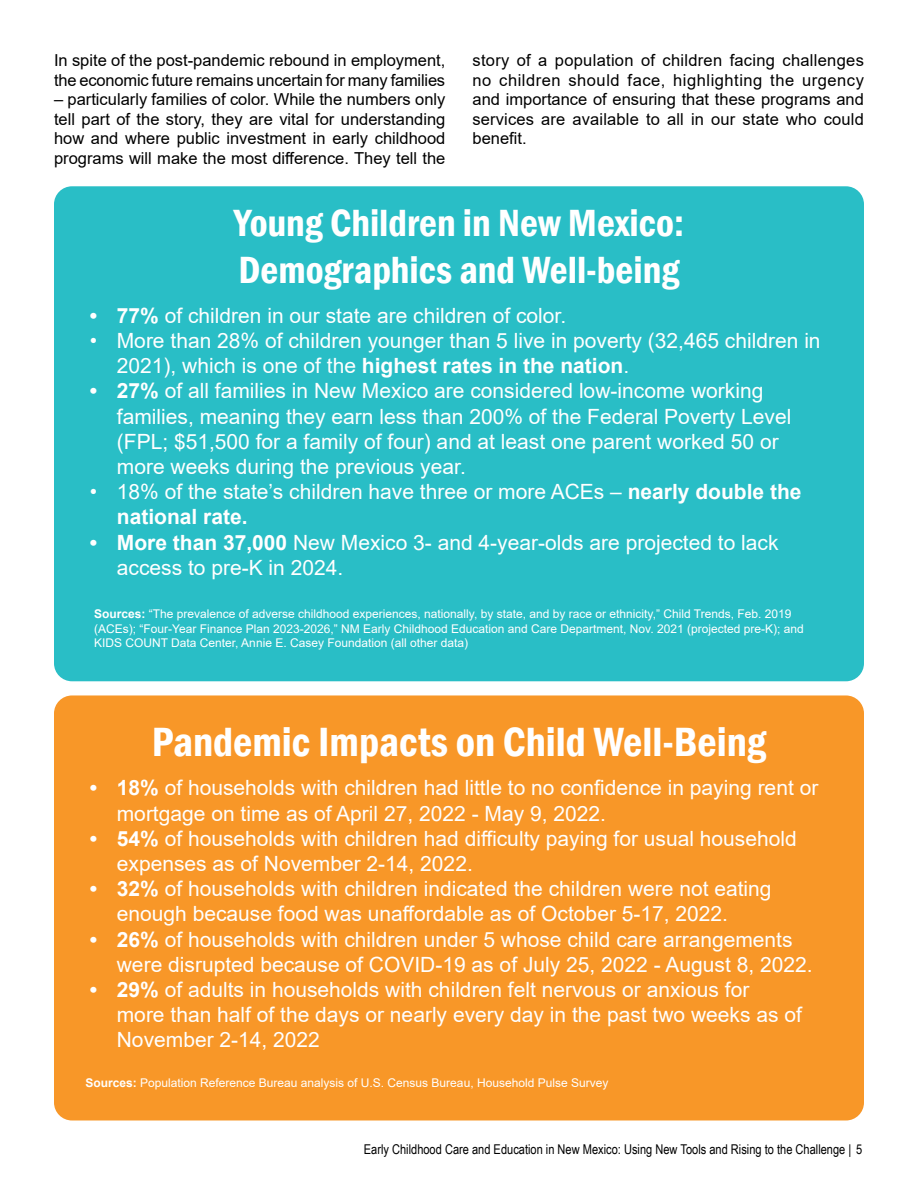
<style>
.page{position:relative;width:918px;height:1188px;background:#fff}
.page>*{position:absolute;margin:0;border:0;box-sizing:border-box;transform-origin:0 0}
.t1{font:600 condensed 42px "Franklin Gothic";color:#fff}
.t2{font:600 condensed 39px/46.8px "Franklin Gothic";color:#fff}
.t3{font:21px/25.2px "Arial";color:#fff}
.t4{font:16.5px/19.5px "Arial";color:#000;text-align:justify}
.t5{font:13.5px "Arial Narrow";color:#000}
.t6{font:12px/14.4px "Arial";color:#fff}
.s1{font-weight:700}
</style>
<div class="page">
<div style="left:54px;top:186px;width:810px;height:495px;background:#29bec6;border-radius:18px"></div>
<div style="left:54px;top:695px;width:810px;height:425px;background:#f89728;border-radius:18px"></div>
<p class="t4" style="left:54px;top:50px;width:393px">In spite of the post-pandemic rebound in employment, the economic future remains uncertain for many families</p>
<p class="t4" style="left:54px;top:89px;width:393px">– particularly families of color. While the numbers only tell part of the story, they are vital for understanding how and where public investment in early childhood programs will make the most difference. They tell the</p>
<p class="t4" style="left:473px;top:50px;width:393px">story of a population of children facing challenges no children should face, highlighting the urgency and importance of ensuring that these programs and services are available to all in our state who could benefit.</p>
<h2 class="t2" style="left:234px;top:199px;width:451px">Young Children in New Mexico:<br>Demographics and Well-being</h2>
<p class="t3" style="left:90px;top:303px;width:478px"><span class="s1">• 77%</span> of children in our state are children of color.</p>
<p class="t3" style="left:117px;top:328px;width:705px;text-indent:-27px">• More than 28% of children younger than 5 live in poverty (32,465 children in<br>2021), which is one of the <span class="s1">highest rates in the nation</span>.</p>
<p class="t3" style="left:117px;top:378px;width:676px;text-indent:-27px"><span class="s1">• 27%</span> of all families in New Mexico are considered low-income working families, meaning they earn less than 200% of the Federal Poverty Level (FPL; $51,500 for a family of four) and at least one parent worked 50 or more weeks during the previous year.</p>
<p class="t3" style="left:117px;top:479px;width:686px;text-indent:-27px">• 18% of the state’s children have three or more ACEs – <span class="s1">nearly double the national rate.</span></p>
<p class="t3" style="left:117px;top:529px;width:663px;text-indent:-27px"><span class="s1">• More than 37,000</span> New Mexico 3- and 4-year-olds are projected to lack access to pre-K in 2024.</p>
<p class="t6" style="left:94px;top:607px;width:711px"><span class="s1">Sources:</span> “The prevalence of adverse childhood experiences, nationally, by state, and by race or ethnicity,” Child Trends, Feb. 2019 (ACEs); “Four-Year Finance Plan 2023-2026,” NM Early Childhood Education and Care Department, Nov. 2021 (projected pre-K); and<br>KIDS COUNT Data Center, Annie E. Casey Foundation (all other data)</p>
<h1 class="t1" style="left:152px;top:714px;width:616px">Pandemic Impacts on Child Well-Being</h1>
<p class="t3" style="left:117px;top:775px;width:703px;text-indent:-27px"><span class="s1">• 18%</span> of households with children had little to no confidence in paying rent or mortgage on time as of April 27, 2022 - May 9, 2022.</p>
<p class="t3" style="left:117px;top:826px;width:681px;text-indent:-27px"><span class="s1">• 54%</span> of households with children had difficulty paying for usual household expenses as of November 2-14, 2022.</p>
<p class="t3" style="left:117px;top:876px;width:656px;text-indent:-27px"><span class="s1">• 32%</span> of households with children indicated the children were not eating enough because food was unaffordable as of October 5-17, 2022.</p>
<p class="t3" style="left:117px;top:926px;width:697px;text-indent:-27px"><span class="s1">• 26%</span> of households with children under 5 whose child care arrangements were disrupted because of COVID-19 as of July 25, 2022 - August 8, 2022.</p>
<p class="t3" style="left:117px;top:977px;width:687px;text-indent:-27px"><span class="s1">• 29%</span> of adults in households with children felt nervous or anxious for more than half of the days or nearly every day in the past two weeks as of<br>November 2-14, 2022</p>
<p class="t6" style="left:86px;top:1075px;width:524px"><span class="s1">Sources:</span> Population Reference Bureau analysis of U.S. Census Bureau, Household Pulse Survey</p>
<p class="t5" style="left:364px;top:1139px;width:500px">Early Childhood Care and Education in New Mexico: Using New Tools and Rising to the Challenge | 5</p>
</div>
